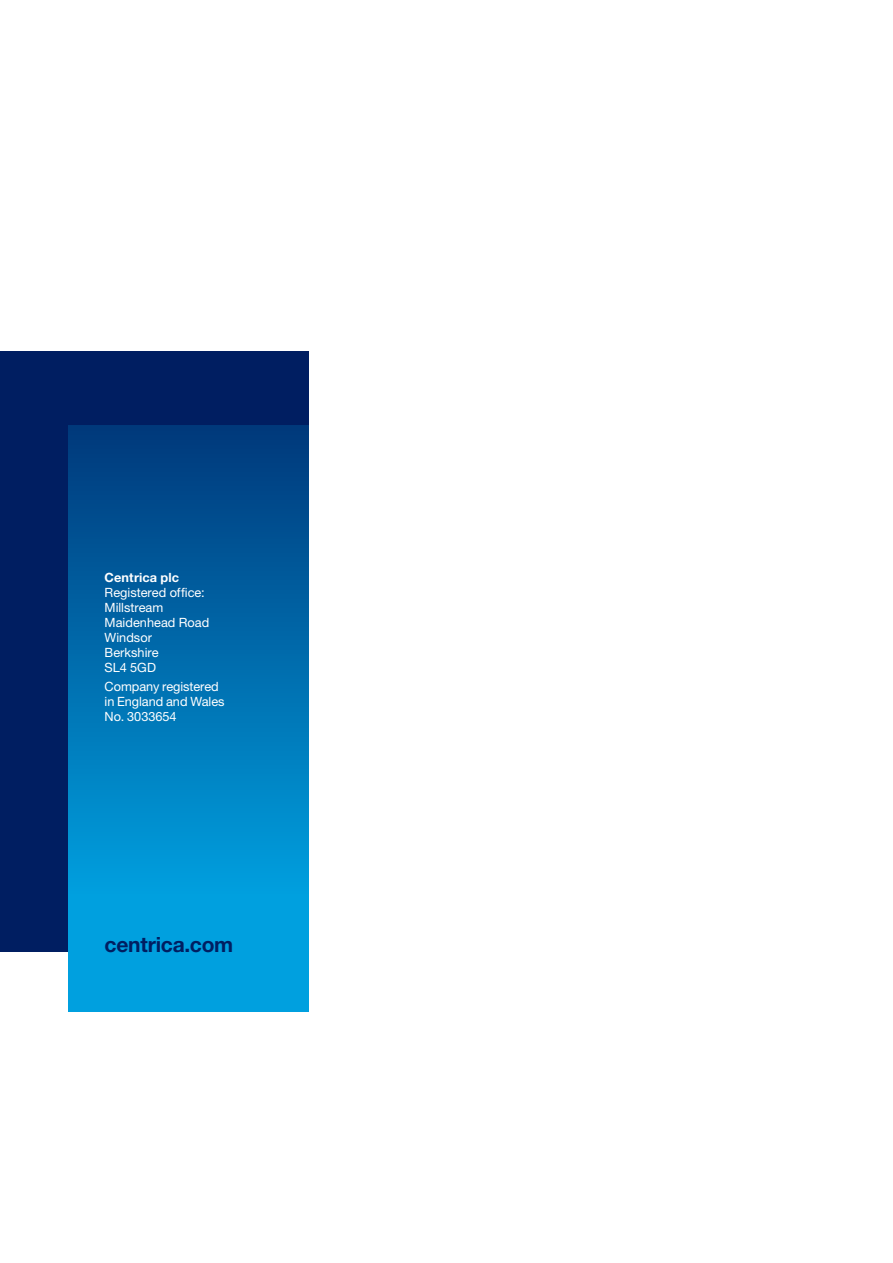
<style>
.page{position:relative;width:893px;height:1263px;background:#fff}
.page>*{position:absolute;margin:0;border:0;box-sizing:border-box;transform-origin:0 0}
.Body_text{font:700 21px "Helvetica Neue LT Std";letter-spacing:-.01em;color:#001e61}
.Intro___Heading_1{font:12.75px/15px "Helvetica Neue LT Std";color:#fff}
.Body_text-2{font:12.75px/15px "Helvetica Neue LT Std";letter-spacing:-.005em;color:#fff}
.s1{font-weight:700}
</style>
<div class="page">
<div style="left:0;top:351px;width:308px;height:601px;background:#001e61"></div>
<div style="left:68px;top:426px;width:240px;height:586px;background:linear-gradient(to bottom,#003d7f,#00b0ef)"></div>
<p class="Intro___Heading_1" style="left:105px;top:569px;width:106px"><span class="s1">Centrica plc<br></span>Registered office:<br>Millstream<br>Maidenhead Road<br>Windsor<br>Berkshire<br>SL4 5GD</p>
<p class="Body_text-2" style="left:105px;top:679px;width:121px">Company registered in England and Wales<br>No. 3033654</p>
<p class="Body_text" style="left:105px;top:932px;width:130px">centrica.com</p>
</div>
